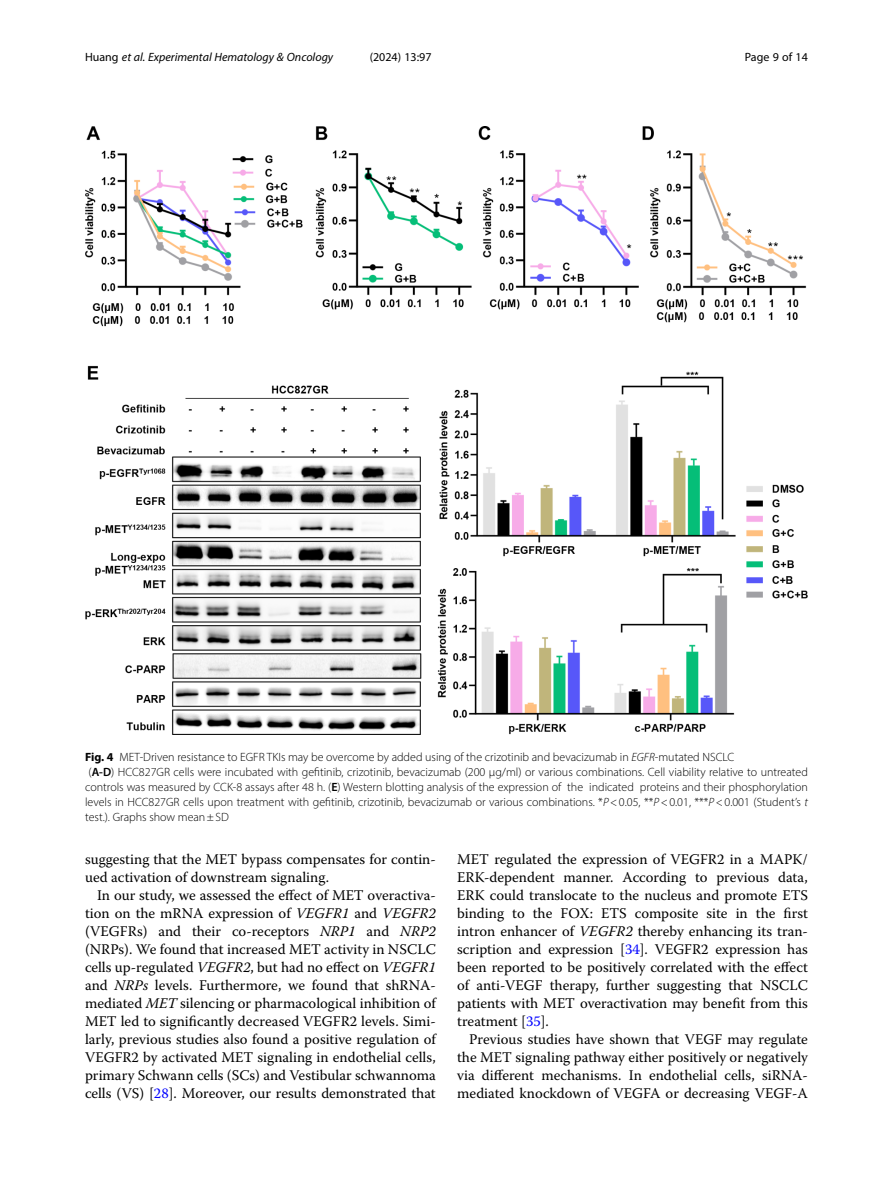
<style>
.page{position:relative;width:893px;height:1191px;background:#fff}
.page>*{position:absolute;margin:0;border:0;box-sizing:border-box;transform-origin:0 0}
.Body_Text_Indent{font:14.7px/18px "Warnock Pro";color:#000;text-align:justify}
.Body_Text{font:14.7px/18px "Warnock Pro";color:#000}
.Figure_Caption{font:300 12px/15px "Myriad Pro";color:#000;text-align:justify}
.t1{font:italic 12px "Myriad Pro";color:#000}
.t2{font:12px "Myriad Pro";color:#000}
.s1{font-style:normal}
.s2{font-weight:700}
.s3{font-style:italic}
.s4{font-weight:600}
.s5{color:#00f}
</style>
<div class="page">
<img style="left:85px;top:126px;width:723px;height:608px">
<p class="t1" style="left:85px;top:50px;width:250px"><span class="s1">Huang</span> et al. Experimental Hematology &amp; Oncology</p>
<p class="t2" style="left:370px;top:50px;width:63px">(2024) 13:97</p>
<p class="t2" style="left:745px;top:50px;width:65px">Page 9 of 14</p>
<p class="Figure_Caption" style="left:85px;top:749px;width:651px"><span class="s2">Fig. 4</span> MET-Driven resistance to EGFR TKIs may be overcome by added using of the crizotinib and bevacizumab in <span class="s3">EGFR</span>-mutated NSCLC</p>
<p class="Figure_Caption" style="left:85px;top:764px;width:724px">(<span class="s4">A-D</span>) HCC827GR cells were incubated with gefitinib, crizotinib, bevacizumab (200 µg/ml) or various combinations. Cell viability relative to untreated controls was measured by CCK-8 assays after 48 h. (<span class="s4">E</span>) Western blotting analysis of the expression of the indicated proteins and their phosphorylation levels in HCC827GR cells upon treatment with gefitinib, crizotinib, bevacizumab or various combinations. *<span class="s3">P</span>&lt;0.05, **<span class="s3">P</span>&lt;0.01, ***<span class="s3">P</span>&lt;0.001 (Student’s <span class="s3">t </span>test.). Graphs show mean±SD</p>
<p class="Body_Text" style="left:85px;top:850px;width:352px">suggesting that the MET bypass compensates for contin&shy;ued activation of downstream signaling.</p>
<p class="Body_Text_Indent" style="left:85px;top:886px;width:352px;text-indent:12px">In our study, we assessed the effect of MET overactiva&shy;tion on the mRNA expression of <span class="s3">VEGFR1</span> and <span class="s3">VEGFR2 </span>(VEGFRs) and their co-receptors <span class="s3">NRP1</span> and <span class="s3">NRP2 </span>(NRPs). We found that increased MET activity in NSCLC cells up-regulated <span class="s3">VEGFR2</span>, but had no effect on <span class="s3">VEGFR1 </span>and <span class="s3">NRPs</span> levels. Furthermore, we found that shRNA&shy;mediated <span class="s3">MET</span> silencing or pharmacological inhibition of MET led to significantly decreased VEGFR2 levels. Simi&shy;larly, previous studies also found a positive regulation of VEGFR2 by activated MET signaling in endothelial cells, primary Schwann cells (SCs) and Vestibular schwannoma cells (VS) [<span class="s5">28</span>]. Moreover, our results demonstrated that</p>
<p class="Body_Text_Indent" style="left:457px;top:850px;width:352px">MET regulated the expression of VEGFR2 in a MAPK/ ERK-dependent manner. According to previous data, ERK could translocate to the nucleus and promote ETS binding to the FOX: ETS composite site in the first intron enhancer of <span class="s3">VEGFR2</span> thereby enhancing its tran&shy;scription and expression [<span class="s5">34</span>]. VEGFR2 expression has been reported to be positively correlated with the effect of anti-VEGF therapy, further suggesting that NSCLC patients with MET overactivation may benefit from this treatment [<span class="s5">35</span>].</p>
<p class="Body_Text_Indent" style="left:457px;top:1030px;width:352px;text-indent:12px">Previous studies have shown that VEGF may regulate the MET signaling pathway either positively or negatively via different mechanisms. In endothelial cells, siRNA&shy;mediated knockdown of VEGFA or decreasing VEGF-A</p>
</div>
